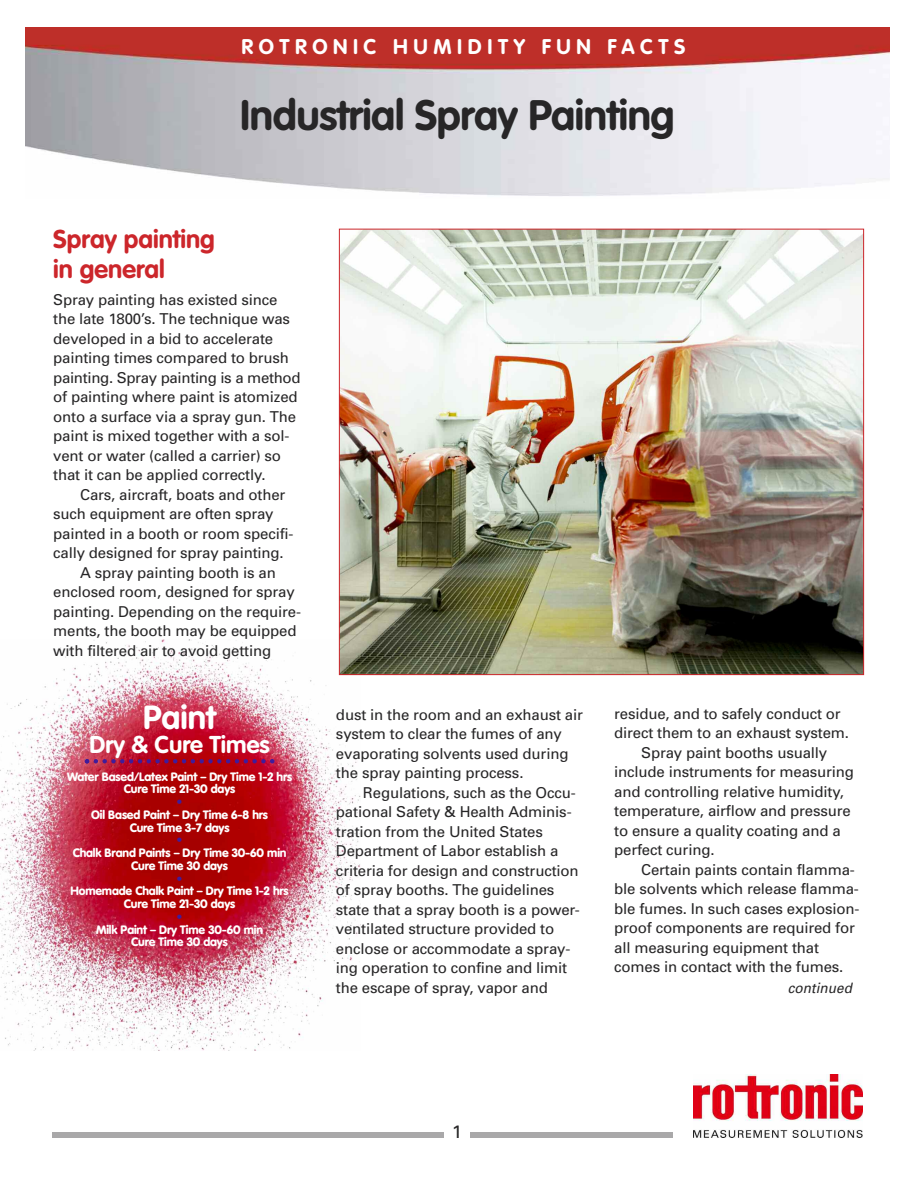
<style>
.page{position:relative;width:918px;height:1188px;background:#fff}
.page>*{position:absolute;margin:0;border:0;box-sizing:border-box;transform-origin:0 0}
.t1{font:700 42px "VAG Rounded";letter-spacing:-.01em;color:#272627}
.t2{font:700 33px "VAG Rounded";color:#fff}
.t3{font:700 25.5px/30px "VAG Rounded";color:#cc262b}
.t4{font:700 24px "VAG Rounded";color:#fff}
.t5{font:700 21px "VAG Rounded";letter-spacing:.265em;color:#fff}
.t6{font:18px "Univers";color:#272627}
.t7{font:15px/19.5px "Univers";letter-spacing:-.01em;color:#272627}
.t8{font:italic 14.4px "Univers";letter-spacing:.005em;color:#272627;scale:.94 1}
.t9{font:900 12px/12.8px "VAG Rounded";letter-spacing:-.01em;color:#fff;text-align:center}
.s1{font-weight:700}
.s2{color:#401c9b}
</style>
<div class="page">
<img style="left:0;top:639px;width:360px;height:411px">
<img style="left:26px;top:27px;width:864px;height:169px">
<img style="left:694px;top:1074px;width:168px;height:63px">
<div style="left:52px;top:1132px;width:622px;height:6px;background:#a9a8a9"></div>
<div style="left:444px;top:1125px;width:26px;height:27px;background:#fff"></div>
<img style="left:341px;top:231px;width:521px;height:442px">
<svg style="left:85px;top:759px;width:189px;height:5px"></svg>
<h3 class="t5" style="left:242px;top:38px;width:445px">ROTRONIC HUMIDITY FUN FACTS</h3>
<h1 class="t1" style="left:240px;top:97px;width:436px">Industrial Spray Painting</h1>
<h3 class="t3" style="left:53px;top:226px;width:163px">Spray painting in general</h3>
<p class="t7" style="left:53px;top:291px;width:249px">Spray painting has existed since the late 1800’s. The technique was developed in a bid to accelerate painting times compared to brush painting. Spray painting is a method of painting where paint is atomized onto a surface via a spray gun. The paint is mixed together with a sol&shy;vent or water (called a carrier) so that it can be applied correctly.</p>
<p class="t7" style="left:80px;top:486px;width:207px">Cars, aircraft, boats and other</p>
<p class="t7" style="left:53px;top:505px;width:222px">such equipment are often spray</p>
<p class="t7" style="left:53px;top:525px;width:242px">painted in a booth or room specifi-</p>
<p class="t7" style="left:53px;top:544px;width:232px">cally designed for spray painting.</p>
<p class="t7" style="left:80px;top:564px;width:197px">A spray painting booth is an</p>
<p class="t7" style="left:53px;top:583px;width:243px">enclosed room, designed for spray</p>
<p class="t7" style="left:53px;top:603px;width:249px">painting. Depending on the require-</p>
<p class="t7" style="left:53px;top:622px;width:245px">ments, the booth may be equipped</p>
<p class="t7" style="left:53px;top:642px;width:219px">with filtered air to avoid getting</p>
<h2 class="t2" style="left:143px;top:704px;width:74px">Paint</h2>
<h3 class="t4" style="left:89px;top:734px;width:182px">Dry &amp; Cure Times</h3>
<p class="t9" style="left:67px;top:771px;width:227px">Water Based/Latex Paint <span class="s1">–</span> Dry Time 1-2 hrs<br>Cure Time 21-30 days</p>
<p class="t9" style="left:91px;top:796px;width:178px"><span class="s2">•<br></span>Oil Based Paint <span class="s1">–</span> Dry Time 6-8 hrs<br>Cure Time 3-7 days</p>
<p class="t9" style="left:73px;top:835px;width:215px"><span class="s2">•<br></span>Chalk Brand Paints <span class="s1">–</span> Dry Time 30-60 min<br>Cure Time 30 days</p>
<p class="t9" style="left:70px;top:873px;width:220px"><span class="s2">•<br></span>Homemade Chalk Paint <span class="s1">–</span> Dry Time 1-2 hrs<br>Cure Time 21-30 days</p>
<p class="t9" style="left:96px;top:911px;width:169px"><span class="s2">•<br></span>Milk Paint <span class="s1">–</span> Dry Time 30-60 min<br>Cure Time 30 days</p>
<p class="t7" style="left:336px;top:706px;width:248px">dust in the room and an exhaust air system to clear the fumes of any evaporating solvents used during the spray painting process.</p>
<p class="t7" style="left:336px;top:784px;width:245px;text-indent:27px">Regulations, such as the Occu&shy;pational Safety &amp; Health Adminis&shy;tration from the United States<br>Department of Labor establish a criteria for design and construction of spray booths. The guidelines state that a spray booth is a power&shy;ventilated structure provided to enclose or accommodate a spray&shy;ing operation to confine and limit the escape of spray, vapor and</p>
<p class="t7" style="left:614px;top:705px;width:228px">residue, and to safely conduct or</p>
<p class="t7" style="left:614px;top:725px;width:236px">direct them to an exhaust system.</p>
<p class="t7" style="left:641px;top:744px;width:187px">Spray paint booths usually</p>
<p class="t7" style="left:614px;top:764px;width:241px">include instruments for measuring</p>
<p class="t7" style="left:614px;top:783px;width:231px">and controlling relative humidity,</p>
<p class="t7" style="left:614px;top:803px;width:238px">temperature, airflow and pressure</p>
<p class="t7" style="left:614px;top:822px;width:228px">to ensure a quality coating and a</p>
<p class="t7" style="left:614px;top:842px;width:102px">perfect curing.</p>
<p class="t7" style="left:641px;top:861px;width:215px">Certain paints contain flamma-</p>
<p class="t7" style="left:614px;top:881px;width:246px">ble solvents which release flamma-</p>
<p class="t7" style="left:614px;top:900px;width:247px">ble fumes. In such cases explosion-</p>
<p class="t7" style="left:614px;top:920px;width:242px">proof components are required for</p>
<p class="t7" style="left:614px;top:939px;width:206px">all measuring equipment that</p>
<p class="t7" style="left:614px;top:959px;width:231px">comes in contact with the fumes.</p>
<p class="t8" style="left:788px;top:982px;width:70px">continued</p>
<p class="t6" style="left:452px;top:1125px;width:12px">1</p>
</div>
